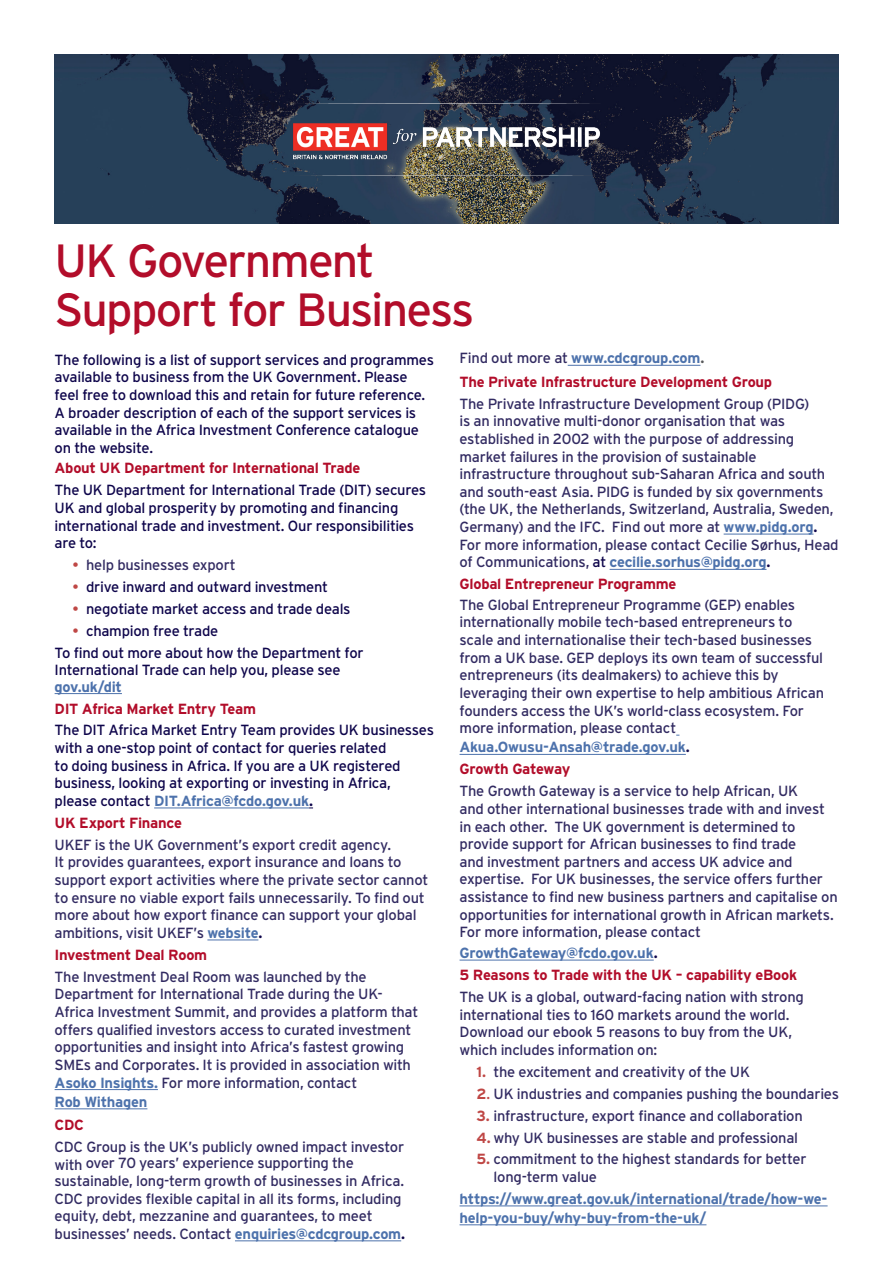
<style>
.page{position:relative;width:893px;height:1263px;background:#fff}
.page>*{position:absolute;margin:0;border:0;box-sizing:border-box;transform-origin:0 0}
.Body{font:46.5px/49.5px "Interstate";letter-spacing:-.04em;color:#b20d2a}
.Body-2{font:14.7px/17.7px "Interstate";letter-spacing:-.02em;color:#322b62}
.bullet{font:14.7px/17.7px "Interstate";letter-spacing:-.02em;color:#0e054b}
.bullet-2{font:14.7px/17.7px "Interstate";letter-spacing:-.02em;color:#322b62}
.Body-3{font:14.7px/17.7px "Interstate";letter-spacing:-.02em;color:#0e054b}
.Body-4{font:700 14.7px/18.9px "Interstate";letter-spacing:-.02em;color:#4d72ac}
.Body-5{font:700 14.7px "Interstate";letter-spacing:-.02em;color:#b20d2a}
.bullet-3{font:700 14.7px "Interstate";letter-spacing:-.02em;color:#b20d2a}
.bullet-4{font:700 14.7px "Interstate";letter-spacing:-.015em;color:#4d72ac}
.s1{color:#bf4745}
.s2{font-weight:700;color:#4d72ac}
.s3{font-weight:700}
.s4{font-weight:700;color:#0e054b}
.s5{font-weight:400;color:#322b62}
.s6{color:#57585a}
.s7{color:#0e054b}
.s8{color:#150e51}
.s9{font-weight:700;color:#bf4745}
</style>
<div class="page">
<hr style="left:55px;top:693px;width:67px;height:1px;background:#4d72ac">
<hr style="left:154px;top:808px;width:155px;height:1px;background:#4d72ac">
<hr style="left:207px;top:940px;width:51px;height:1px;background:#4d72ac">
<hr style="left:55px;top:1089px;width:103px;height:1px;background:#4d72ac">
<hr style="left:55px;top:1108px;width:92px;height:1px;background:#4d72ac">
<hr style="left:235px;top:1240px;width:166px;height:1px;background:#4d72ac">
<hr style="left:568px;top:365px;width:132px;height:1px;background:#4d72ac">
<hr style="left:724px;top:534px;width:89px;height:1px;background:#4d72ac">
<hr style="left:610px;top:569px;width:156px;height:1px;background:#4d72ac">
<hr style="left:460px;top:754px;width:226px;height:1px;background:#4d72ac">
<hr style="left:460px;top:960px;width:194px;height:1px;background:#4d72ac">
<hr style="left:460px;top:1206px;width:368px;height:1px;background:#4d72ac">
<hr style="left:460px;top:1224px;width:246px;height:1px;background:#4d72ac">
<img style="left:55px;top:54px;width:784px;height:169px">
<img style="left:288px;top:95px;width:317px;height:87px">
<p class="Body" style="left:55px;top:235px;width:421px">UK Government<br>Support for Business</p>
<p class="Body-3" style="left:55px;top:351px;width:381px">The following is a list of support services and programmes available to business from the UK Government. Please feel free to download this and retain for future reference.<br>A broader description of each of the support services is available in the Africa Investment Conference catalogue on the website.</p>
<p class="Body-5" style="left:55px;top:460px;width:307px">About UK Department for International Trade</p>
<p class="bullet" style="left:55px;top:481px;width:373px">The UK Department for International Trade (DIT) secures UK and global prosperity by promoting and financing international trade and investment. Our responsibilities are to:</p>
<p class="bullet-2" style="left:73px;top:556px;width:165px"><span class="s1">•</span> help businesses export</p>
<p class="bullet" style="left:73px;top:578px;width:257px"><span class="s1">•</span> drive inward and outward investment</p>
<p class="bullet" style="left:73px;top:600px;width:279px"><span class="s1">•</span> negotiate market access and trade deals</p>
<p class="bullet" style="left:73px;top:622px;width:147px"><span class="s1">•</span> champion free trade</p>
<p class="bullet" style="left:55px;top:644px;width:311px">To find out more about how the Department for<br>International Trade can help you, please see</p>
<p class="bullet-4" style="left:55px;top:678px;width:69px">gov.uk/dit</p>
<p class="bullet-3" style="left:55px;top:700px;width:203px">DIT Africa Market Entry Team</p>
<p class="bullet" style="left:55px;top:721px;width:381px">The DIT Africa Market Entry Team provides UK businesses with a one-stop point of contact for queries related<br>to doing business in Africa. If you are a UK registered business, looking at exporting or investing in Africa, please contact <span class="s2">DIT.Africa@fcdo.gov.uk</span><span class="s3">.</span></p>
<p class="bullet-3" style="left:55px;top:814px;width:129px">UK Export Finance</p>
<p class="Body-2" style="left:55px;top:836px;width:375px">UKEF is the UK Government’s export credit agency.<br>It provides guarantees, export insurance and loans to support export activities where the private sector cannot to ensure no viable export fails unnecessarily. To find out more about how export finance can support your global ambitions, visit UKEF’s <span class="s2">website</span><span class="s4">.</span></p>
<p class="bullet-3" style="left:55px;top:946px;width:154px">Investment Deal Room</p>
<p class="Body-2" style="left:55px;top:968px;width:365px">The Investment Deal Room was launched by the Department for International Trade during the UK-Africa Investment Summit, and provides a platform that offers qualified investors access to curated investment opportunities and insight into Africa’s fastest growing SMEs and Corporates. It is provided in association with <span class="s2">Asoko Insights.</span> For more information, contact</p>
<p class="Body-4" style="left:55px;top:1092px;width:94px">Rob Withagen</p>
<p class="Body-5" style="left:55px;top:1117px;width:31px">CDC</p>
<p class="bullet-2" style="left:55px;top:1139px;width:351px;line-height:16.2px">CDC Group is the UK’s publicly owned impact investor with over 70 years’ experience supporting the</p>
<p class="bullet-2" style="left:55px;top:1172px;width:352px">sustainable, long-term growth of businesses in Africa.<br>CDC provides flexible capital in all its forms, including equity, debt, mezzanine and guarantees, to meet businesses’ needs. Contact <span class="s2">enquiries@cdcgroup.com</span><span class="s4">.</span></p>
<p class="bullet-4" style="left:460px;top:350px;width:246px"><span class="s5">Find out more at</span> www.cdcgroup.com<span class="s6">.</span></p>
<p class="Body-5" style="left:460px;top:373px;width:314px">The Private Infrastructure Development Group</p>
<p class="Body-2" style="left:460px;top:394px;width:381px">The Private Infrastructure Development Group (PIDG)<br>is an innovative multi-donor organisation that was established in 2002 with the purpose of addressing market failures in the provision of sustainable infrastructure throughout sub-Saharan Africa and south and south-east Asia. PIDG is funded by six governments (the UK, the Netherlands, Switzerland, Australia, Sweden, Germany) and the IFC. Find out more at <span class="s2">www.pidg.org</span><span class="s4">.<br></span>For more information, please contact Cecilie Sørhus, Head of Communications, <span class="s7">at</span> <span class="s2">cecilie.sorhus@pidg.org</span><span class="s4">.</span></p>
<p class="Body-5" style="left:460px;top:576px;width:218px">Global Entrepreneur Programme</p>
<p class="Body-2" style="left:460px;top:595px;width:366px">The Global Entrepreneur Programme (GEP) enables internationally mobile tech-based entrepreneurs to scale and internationalise their tech-based businesses from a UK base. GEP deploys its own team of successful entrepreneurs (its dealmakers) to achieve this by leveraging their own expertise to help ambitious African founders access the UK’s world-class ecosystem. For more information, please contact</p>
<p class="Body-4" style="left:460px;top:738px;width:232px">Akua.Owusu-Ansah@trade.gov.uk<span class="s8">.</span></p>
<p class="Body-5" style="left:460px;top:761px;width:112px">Growth Gateway</p>
<p class="Body-2" style="left:460px;top:782px;width:380px">The Growth Gateway is a service to help African, UK<br>and other international businesses trade with and invest in each other. The UK government is determined to provide support for African businesses to find trade<br>and investment partners and access UK advice and expertise. For UK businesses, the service offers further assistance to find new business partners and capitalise on opportunities for international growth in African markets.<br>For more information, please contact</p>
<p class="Body-4" style="left:460px;top:943px;width:200px">GrowthGateway@fcdo.gov.uk<span class="s7">.</span></p>
<p class="bullet-3" style="left:460px;top:967px;width:339px">5 Reasons to Trade with the UK – capability eBook</p>
<p class="Body-2" style="left:460px;top:988px;width:346px">The UK is a global, outward-facing nation with strong international ties to 160 markets around the world.<br>Download our ebook 5 reasons to buy from the UK,</p>
<p class="Body-2" style="left:460px;top:1041px;width:199px">which includes information on:</p>
<p class="Body-2" style="left:477px;top:1063px;width:275px"><span class="s9">1.</span> the excitement and creativity of the UK</p>
<p class="Body-2" style="left:477px;top:1084px;width:364px"><span class="s9">2</span><span class="s1">.</span> UK industries and companies pushing the boundaries</p>
<p class="Body-2" style="left:477px;top:1106px;width:328px"><span class="s9">3.</span> infrastructure, export finance and collaboration</p>
<p class="Body-2" style="left:477px;top:1128px;width:323px"><span class="s9">4.</span> why UK businesses are stable and professional</p>
<p class="Body-2" style="left:494px;top:1150px;width:315px;text-indent:-17px"><span class="s9">5.</span> commitment to the highest standards for better long-term value</p>
<p class="Body-4" style="left:460px;top:1189px;width:370px">https://www.great.gov.uk/international/trade/how-we&shy;help-you-buy/why-buy-from-the-uk/</p>
</div>
